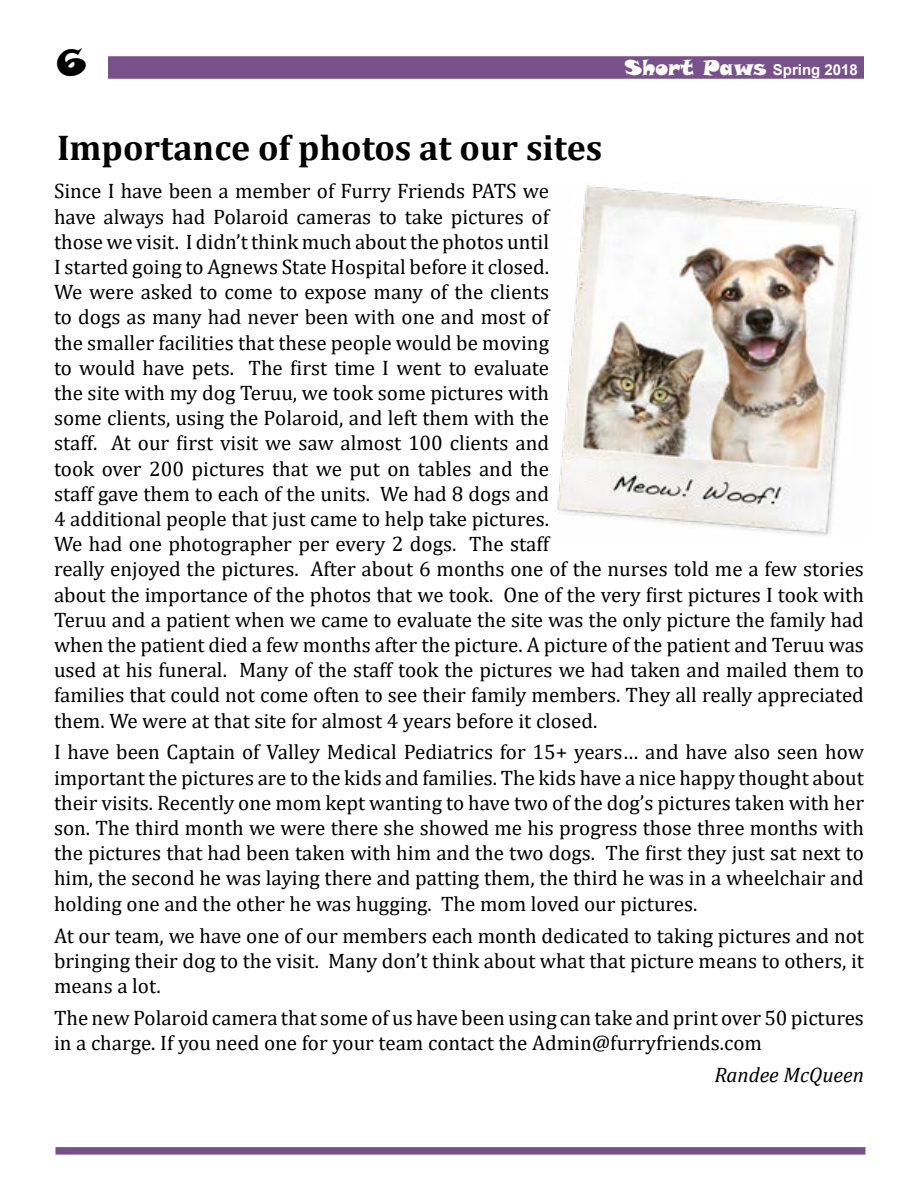
<style>
.page{position:relative;width:918px;height:1188px;background:#fff}
.page>*{position:absolute;margin:0;border:0;box-sizing:border-box;transform-origin:0 0}
.t1{font:700 36px "Cambria";color:#000}
.t2{font:21px/25.2px "Cambria";color:#000}
.t3{font:italic 21px "Cambria";color:#000}
.t4{font:700 15px "Arial";color:#fff}
.s1{font-family:"Snap ITC";font-weight:400;font-size:21px}
</style>
<div class="page">
<div style="left:108px;top:56px;width:756px;height:23px;background:#78518a"></div>
<div style="left:55px;top:1147px;width:810px;height:8px;background:#78518a"></div>
<img style="left:557px;top:185px;width:301px;height:352px">
<h1 class="t1" style="left:57px;top:123px;width:547px">Importance of photos at our sites</h1>
<p class="t4" style="left:625px;top:59px;width:235px"><span class="s1">Short Paws</span> Spring 2018</p>
<p class="t2" style="left:54px;top:178px;width:812px">Since I have been a member of Furry Friends PATS we<br>have always had Polaroid cameras to take pictures of<br>those we visit. I didn’t think much about the photos until<br>I started going to Agnews State Hospital before it closed.<br>We were asked to come to expose many of the clients<br>to dogs as many had never been with one and most of<br>the smaller facilities that these people would be moving<br>to would have pets. The first time I went to evaluate<br>the site with my dog Teruu, we took some pictures with<br>some clients, using the Polaroid, and left them with the<br>staff. At our first visit we saw almost 100 clients and<br>took over 200 pictures that we put on tables and the<br>staff gave them to each of the units. We had 8 dogs and<br>4 additional people that just came to help take pictures.<br>We had one photographer per every 2 dogs. The staff<br>really enjoyed the pictures. After about 6 months one of the nurses told me a few stories about the importance of the photos that we took. One of the very first pictures I took with Teruu and a patient when we came to evaluate the site was the only picture the family had when the patient died a few months after the picture. A picture of the patient and Teruu was used at his funeral. Many of the staff took the pictures we had taken and mailed them to families that could not come often to see their family members. They all really appreciated them. We were at that site for almost 4 years before it closed.</p>
<p class="t2" style="left:54px;top:740px;width:812px;text-align:justify">I have been Captain of Valley Medical Pediatrics for 15+ years… and have also seen how important the pictures are to the kids and families. The kids have a nice happy thought about their visits. Recently one mom kept wanting to have two of the dog’s pictures taken with her son. The third month we were there she showed me his progress those three months with the pictures that had been taken with him and the two dogs. The first they just sat next to him, the second he was laying there and patting them, the third he was in a wheelchair and holding one and the other he was hugging. The mom loved our pictures.</p>
<p class="t2" style="left:54px;top:923px;width:812px;text-align:justify">At our team, we have one of our members each month dedicated to taking pictures and not bringing their dog to the visit. Many don’t think about what that picture means to others, it means a lot.</p>
<p class="t2" style="left:54px;top:1005px;width:812px">The new Polaroid camera that some of us have been using can take and print over 50 pictures in a charge. If you need one for your team contact the Admin@furryfriends.com</p>
<p class="t3" style="left:714px;top:1060px;width:151px">Randee McQueen</p>
</div>
